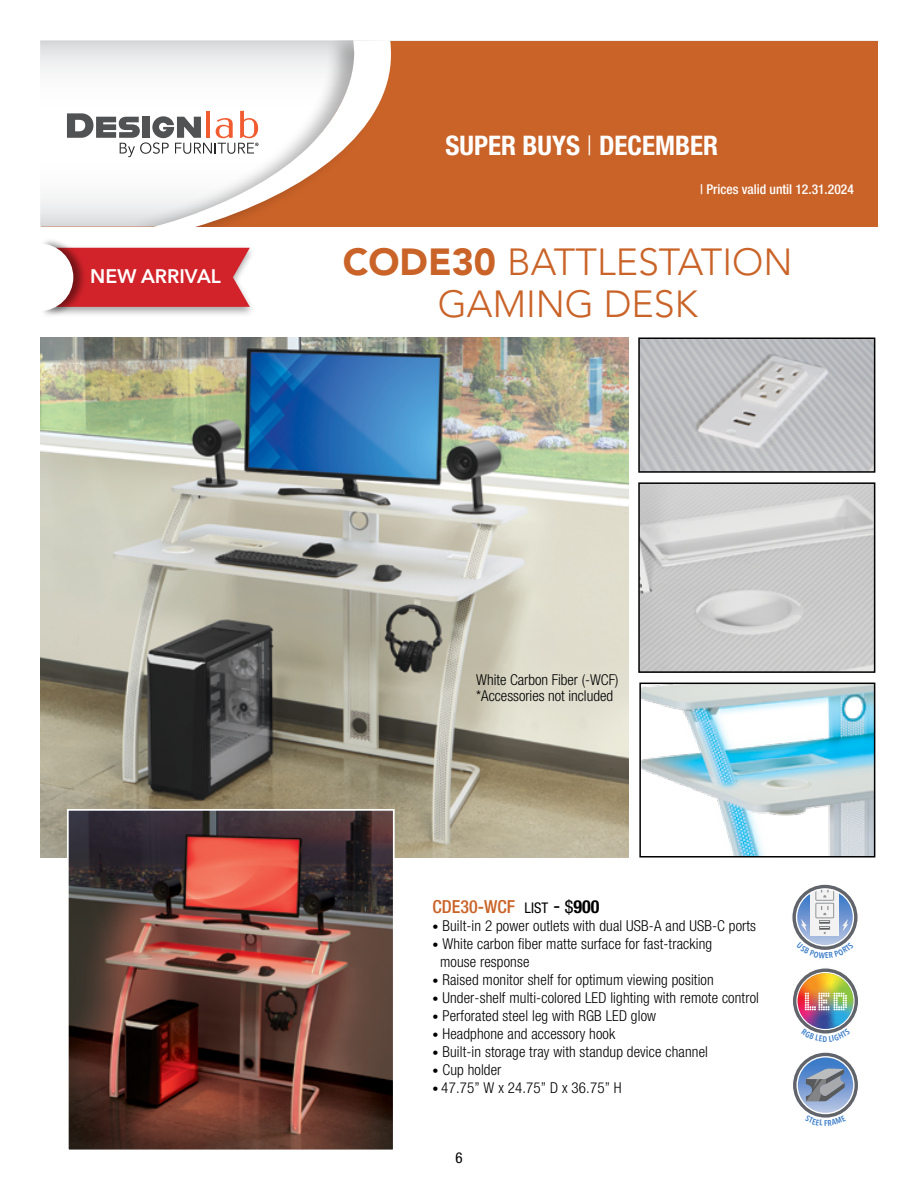
<style>
.page{position:relative;width:918px;height:1188px;background:#fff}
.page>*{position:absolute;margin:0;border:0;box-sizing:border-box;transform-origin:0 0}
.t1{font:300 37.5px "Avenir LT Std";color:#ca6328}
.t2{font:27px "Helvetica Neue LT 77 Bd Cn";color:#fff}
.t3{font:600 19.5px "Avenir Next LT Pro";color:#fff}
.description{font:18px "Helvetica Neue LT 67 Md Cn";color:#ca6328}
.description-2{font:15px/18px "Helvetica Neue LT 47 Lt Cn";letter-spacing:.01em;color:#000}
.t4{font:15px "Helvetica Neue LT 57 Cn";color:#000}
.t5{font:13.5px "Helvetica Neue LT 67 Md Cn";color:#fff}
.s1{font-family:"Helvetica Neue LT 47 Lt Cn"}
.s2{font-weight:900}
.s3{font-family:"Helvetica Neue LT 57 Cn";font-size:14.7px;color:#000}
.s4{font-family:"Helvetica Neue LT 57 Cn";font-size:21px;color:#000}
.s5{font-family:"Helvetica Neue LT 57 Cn";color:#000}
.s6{font-family:"Helvetica Neue LT 77 Bd Cn";color:#000}
.s7{font-size:12px}
</style>
<div class="page">
<div style="left:41px;top:41px;width:837px;height:186px;background:#ca6328"></div>
<svg style="left:40px;top:41px;width:85px;height:186px;background:#f3f3f4"></svg>
<div style="left:125px;top:41px;width:267px;height:186px;background:#000;opacity:.3"></div>
<svg style="left:151px;top:41px;width:240px;height:186px"></svg>
<svg style="left:67px;top:111px;width:191px;height:46px;background:#cbc3c2"></svg>
<div style="left:48px;top:245px;width:208px;height:72px;background:#000;opacity:.35"></div>
<div style="left:40px;top:238px;width:47px;height:80px;background:#000;opacity:.45"></div>
<svg style="left:40px;top:244px;width:210px;height:67px"></svg>
<img style="left:40px;top:338px;width:589px;height:520px">
<img style="left:641px;top:341px;width:231px;height:129px">
<div style="left:638px;top:338px;width:237px;height:135px;border:2px solid #000"></div>
<img style="left:641px;top:485px;width:231px;height:185px">
<div style="left:638px;top:482px;width:237px;height:191px;border:2px solid #000"></div>
<img style="left:642px;top:686px;width:230px;height:169px">
<div style="left:639px;top:683px;width:236px;height:175px;border:2px solid #000"></div>
<img style="left:70px;top:812px;width:322px;height:336px">
<div style="left:67px;top:809px;width:328px;height:342px;border:2px solid #fff"></div>
<svg style="left:793px;top:1052px;width:65px;height:66px"></svg>
<img style="left:793px;top:968px;width:65px;height:66px">
<svg style="left:792px;top:884px;width:66px;height:66px"></svg>
<p class="t3" style="left:90px;top:265px;width:132px">NEW ARRIVAL</p>
<h2 class="t2" style="left:446px;top:129px;width:274px">SUPER BUYS <span class="s1">|</span> DECEMBER</h2>
<p class="t5" style="left:700px;top:181px;width:155px">| Prices valid until 12.31.2024</p>
<p class="t1" style="left:343px;top:240px;width:451px"><span class="s2">CODE30</span> BATTLESTATION</p>
<p class="t1" style="left:438px;top:282px;width:261px">GAMING DESK</p>
<p class="description-2" style="left:476px;top:671px;width:144px">White Carbon Fiber (-WCF)</p>
<p class="description-2" style="left:476px;top:687px;width:138px">*Accessories not included</p>
<p class="description" style="left:433px;top:896px;width:168px">CDE30-WCF <span class="s3">list</span> <span class="s4">-</span> <span class="s5">$</span><span class="s6">900</span></p>
<p class="description-2" style="left:433px;top:917px;width:325px"><span class="s7">•</span> Built-in 2 power outlets with dual USB-A and USB-C ports</p>
<p class="description-2" style="left:440px;top:935px;width:274px;text-indent:-8px"><span class="s7">•</span> White carbon fiber matte surface for fast-tracking mouse response</p>
<p class="description-2" style="left:433px;top:971px;width:283px"><span class="s7">•</span> Raised monitor shelf for optimum viewing position</p>
<p class="description-2" style="left:433px;top:989px;width:328px"><span class="s7">•</span> Under-shelf multi-colored LED lighting with remote control</p>
<p class="description-2" style="left:433px;top:1007px;width:225px"><span class="s7">•</span> Perforated steel leg with RGB LED glow</p>
<p class="description-2" style="left:433px;top:1025px;width:184px"><span class="s7">•</span> Headphone and accessory hook</p>
<p class="description-2" style="left:433px;top:1043px;width:277px"><span class="s7">•</span> Built-in storage tray with standup device channel</p>
<p class="description-2" style="left:433px;top:1061px;width:70px"><span class="s7">•</span> Cup holder</p>
<p class="description-2" style="left:433px;top:1079px;width:191px"><span class="s7">•</span> 47.75” W x 24.75” D x 36.75” H</p>
<p class="t4" style="left:455px;top:1149px;width:9px">6</p>
</div>
